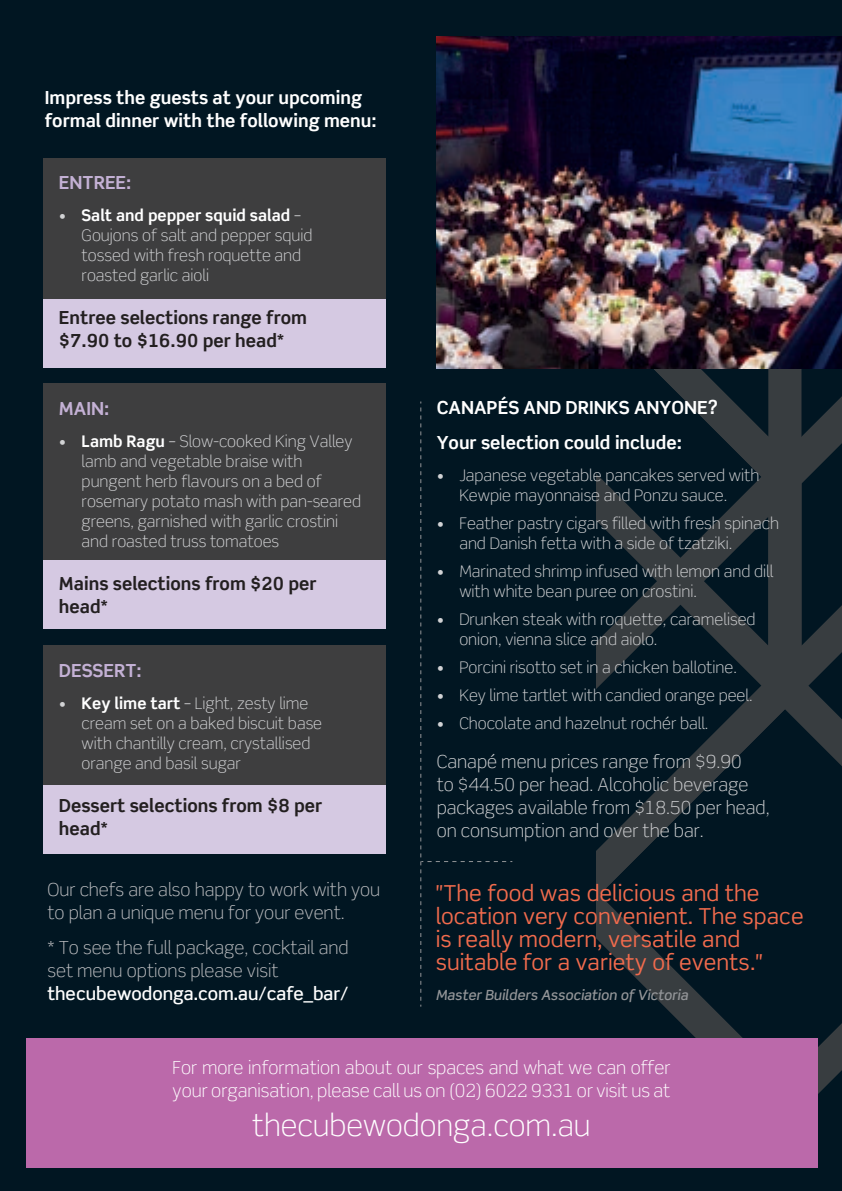
<style>
.page{position:relative;width:842px;height:1191px;background:#011622}
.page>*{position:absolute;margin:0;border:0;box-sizing:border-box;transform-origin:0 0}
.t1{font:300 30px "Scene";color:#fff}
.t2{font:22px/23px "Scene";color:#f26b4d}
.t3{font:300 18px/23px "Scene";color:#d1d2d4}
.t4{font:300 18px/23px "Scene";color:#bcbdc0}
.t5{font:700 18px/23px "Scene";color:#fff}
.t6{font:300 18px/23px "Scene";color:#fff}
.t7{font:700 18px/23px "Scene";color:#231f20}
.t8{font:500 18px "Scene";color:#fff}
.t9{font:700 18px "Scene Alt";color:#231f20}
.t10{font:700 18px "Scene";color:#c4b1d5}
.t11{font:300 16px/20px "Scene";color:#d1d2d4}
.t12{font:italic 500 14px "Scene";color:#939598}
.s1{font-weight:700;color:#fff}
.s2{font-family:"Scene"}
.s3{font-family:"Scene Alt"}
</style>
<div class="page">
<svg style="left:597px;top:702px;width:245px;height:418px"></svg>
<svg style="left:801px;top:368px;width:41px;height:334px"></svg>
<svg style="left:597px;top:368px;width:204px;height:543px"></svg>
<div style="left:26px;top:1038px;width:791px;height:129px;background:#bb69aa"></div>
<svg style="left:420px;top:401px;width:92px;height:605px"></svg>
<div style="left:43px;top:158px;width:343px;height:149px;background:#3e3e3f"></div>
<div style="left:43px;top:300px;width:343px;height:68px;background:#d5c9e2"></div>
<div style="left:43px;top:383px;width:343px;height:190px;background:#3e3e3f"></div>
<div style="left:43px;top:560px;width:343px;height:68px;background:#d5c9e2"></div>
<div style="left:43px;top:645px;width:343px;height:190px;background:#3e3e3f"></div>
<div style="left:43px;top:785px;width:343px;height:68px;background:#d5c9e2"></div>
<img style="left:436px;top:37px;width:406px;height:331px">
<p class="t5" style="left:45px;top:86px;width:333px">Impress the guests at your upcoming formal dinner with the following menu:</p>
<p class="t10" style="left:59px;top:172px;width:74px">ENTREE:</p>
<p class="t11" style="left:82px;top:206px;width:232px;text-indent:-23px">• <span class="s1">Salt and pepper squid salad</span> –<br>Goujons of salt and pepper squid tossed with fresh roquette and roasted garlic aioli</p>
<p class="t7" style="left:59px;top:306px;width:250px">Entree selections range from</p>
<p class="t9" style="left:59px;top:330px;width:227px">$7.90 to $16.90 <span class="s2">per head*</span></p>
<p class="t10" style="left:59px;top:397px;width:52px">MAIN:</p>
<p class="t11" style="left:82px;top:431px;width:281px;text-indent:-23px">• <span class="s1">Lamb Ragu</span> – Slow-cooked King Valley lamb and vegetable braise with pungent herb flavours on a bed of rosemary potato mash with pan-seared greens, garnished with garlic crostini and roasted truss tomatoes</p>
<p class="t7" style="left:59px;top:571px;width:259px">Mains selections from <span class="s3">$20</span> per head*</p>
<p class="t10" style="left:59px;top:659px;width:84px">DESSERT:</p>
<p class="t11" style="left:82px;top:693px;width:242px;text-indent:-23px">• <span class="s1">Key lime tart</span> – Light, zesty lime cream set on a baked biscuit base with chantilly cream, crystallised orange and basil sugar</p>
<p class="t7" style="left:59px;top:793px;width:265px">Dessert selections from <span class="s3">$8</span> per head*</p>
<p class="t4" style="left:47px;top:878px;width:334px">Our chefs are also happy to work with you to plan a unique menu for your event.</p>
<p class="t4" style="left:47px;top:936px;width:303px">* To see the full package, cocktail and set menu options please visit</p>
<p class="t8" style="left:47px;top:982px;width:303px">thecubewodonga.com.au/cafe_bar/</p>
<p class="t5" style="left:437px;top:390px;width:283px;line-height:35px">CANAPÉS AND DRINKS ANYONE?<br>Your selection could include:</p>
<p class="t11" style="left:437px;top:465px;width:324px;text-align:center">• Japanese vegetable pancakes served with<br>Kewpie mayonnaise and Ponzu sauce.</p>
<p class="t11" style="left:459px;top:513px;width:321px;text-indent:-23px">• Feather pastry cigars filled with fresh spinach and Danish fetta with a side of tzatziki.</p>
<p class="t11" style="left:459px;top:561px;width:315px;text-indent:-23px">• Marinated shrimp infused with lemon and dill with white bean puree on crostini.</p>
<p class="t11" style="left:459px;top:609px;width:298px;text-indent:-23px">• Drunken steak with roquette, caramelised onion, vienna slice and aiolo.</p>
<p class="t11" style="left:437px;top:657px;width:302px">• Porcini risotto set in a chicken ballotine.</p>
<p class="t11" style="left:437px;top:685px;width:317px">• Key lime tartlet with candied orange peel.</p>
<p class="t11" style="left:437px;top:713px;width:273px">• Chocolate and hazelnut rochér ball.</p>
<p class="t3" style="left:437px;top:750px;width:334px">Canapé menu prices range from $<span class="s3">9.90<br></span>to $<span class="s3">44.50</span> per head. Alcoholic beverage packages available from $<span class="s3">18.50</span> per head, on consumption and over the bar.</p>
<h2 class="t2" style="left:436px;top:881px;width:369px">"The food was delicious and the location very convenient. The space is really modern, versatile and suitable for a variety of events."</h2>
<p class="t12" style="left:436px;top:986px;width:254px">Master Builders Association of Victoria</p>
<p class="t6" style="left:173px;top:1056px;width:499px">For more information about our spaces and what we can offer your organisation, please call us on <span class="s3">(02) 6022 9331</span> or visit us at</p>
<h1 class="t1" style="left:252px;top:1107px;width:340px">thecubewodonga.com.au</h1>
</div>
